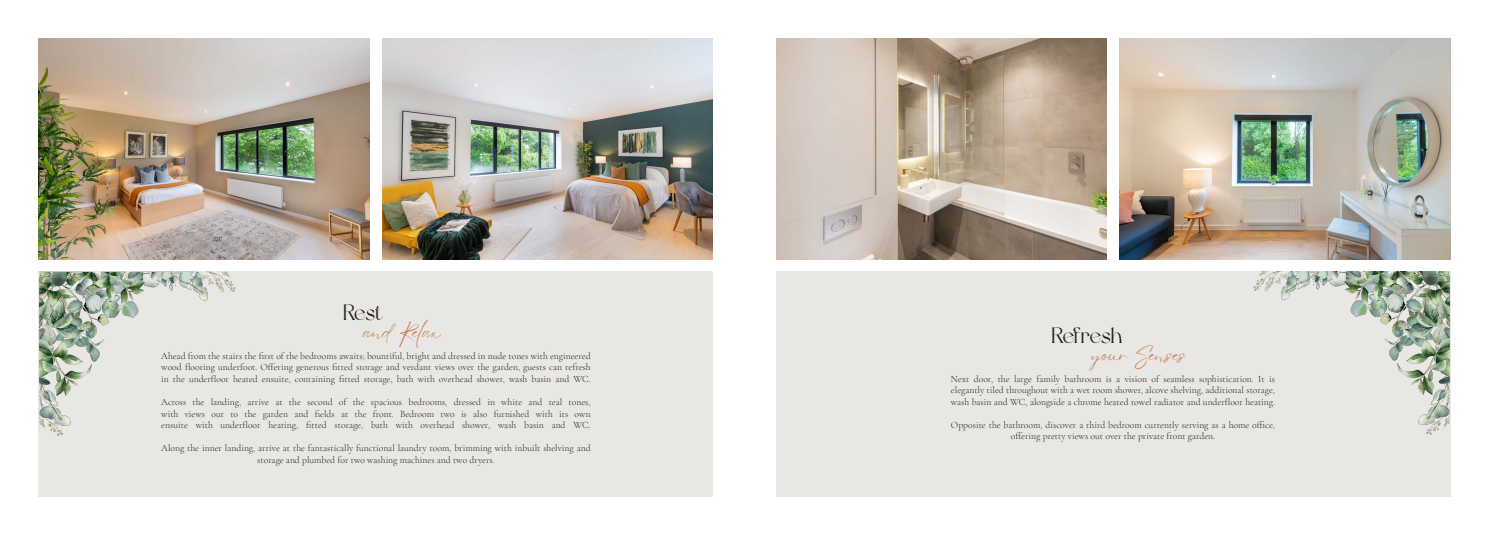
<style>
.page{position:relative;width:1489px;height:536px;background:#fff}
.page>*{position:absolute;margin:0;border:0;box-sizing:border-box;transform-origin:0 0}
.t1{font:21.88px "Dream Avenue";letter-spacing:-.015em;color:#231f20}
.t2{font:19.86px "Eyesome Script";color:#c37b51}
.t3{font:300 9.62px/11.5px "Cormorant Garamond";color:#231f20;text-align:justify}
</style>
<div class="page">
<div style="left:776px;top:272px;width:673px;height:225px;background:#e8e7e3"></div>
<img style="left:776px;top:39px;width:330px;height:220px">
<img style="left:1119px;top:39px;width:330px;height:220px">
<img style="left:1244px;top:271px;width:205px;height:164px">
<div style="left:39px;top:272px;width:674px;height:225px;background:#e8e7e3"></div>
<img style="left:39px;top:39px;width:331px;height:220px">
<img style="left:382px;top:39px;width:331px;height:220px">
<img style="left:39px;top:272px;width:197px;height:164px">
<p class="t1" style="left:343px;top:298px;width:42px">Rest</p>
<p class="t2" style="left:363px;top:319px;width:79px">and Relax</p>
<p class="t1" style="left:1051px;top:321px;width:72px">Refresh</p>
<p class="t3" style="left:161px;top:350px;width:431px">Ahead from the stairs the first of the bedrooms awaits; bountiful, bright and dressed in nude tones with engineered</p>
<p class="t2" style="left:1092px;top:341px;width:95px">your Senses</p>
<p class="t3" style="left:161px;top:361px;width:431px">wood flooring underfoot. Offering generous fitted storage and verdant views over the garden, guests can refresh in the underfloor heated ensuite, containing fitted storage, bath with overhead shower, wash basin and WC.</p>
<p class="t3" style="left:161px;top:396px;width:431px">Across the landing, arrive at the second of the spacious bedrooms, dressed in white and teal tones, with views out to the garden and fields at the front. Bedroom two is also furnished with its own ensuite with underfloor heating, fitted storage, bath with overhead shower, wash basin and WC.</p>
<p class="t3" style="left:161px;top:442px;width:431px;text-align:center">Along the inner landing, arrive at the fantastically functional laundry room, brimming with inbuilt shelving and storage and plumbed for two washing machines and two dryers.</p>
<p class="t3" style="left:950px;top:373px;width:325px">Next door, the large family bathroom is a vision of seamless sophistication. It is elegantly tiled throughout with a wet room shower, alcove shelving, additional storage, wash basin and WC, alongside a chrome heated towel radiator and underfloor heating.</p>
<p class="t3" style="left:950px;top:419px;width:325px;text-align:center">Opposite the bathroom, discover a third bedroom currently serving as a home office, offering pretty views out over the private front garden.</p>
</div>
